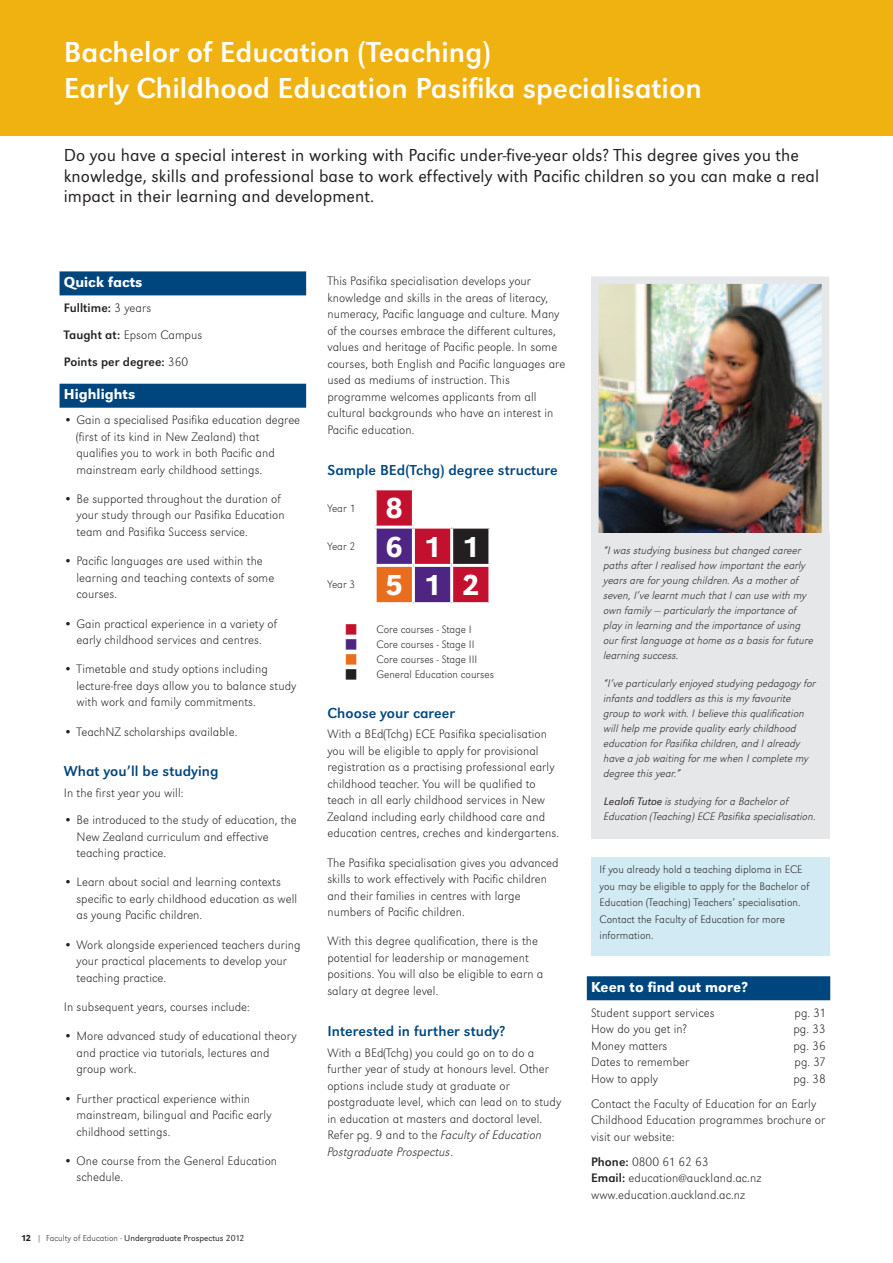
<style>
.page{position:relative;width:893px;height:1263px;background:#fff}
.page>*{position:absolute;margin:0;border:0;box-sizing:border-box;transform-origin:0 0}
.t1{font:30px/36px "Grot Macron Reg";color:#fff}
.t2{font:500 30px "Grot Macron";letter-spacing:.695em;color:#fff}
.t3{font:300 18px/20.2px "Grot Macron";letter-spacing:.005em;color:#231f20}
.t4{font:18px "Wingdings";color:#c3102f}
.t5{font:18px "Wingdings";color:#4e2582}
.t6{font:18px "Wingdings";color:#ea6d1f}
.t7{font:18px "Wingdings";color:#231f20}
.t8{font:15px "Grot Macron Reg";letter-spacing:.005em;color:#00467e}
.t9{font:500 15px "Grot Macron";letter-spacing:.005em;color:#fff}
.t10{font:12.75px/16.5px "Grot Macron Extra Lt";letter-spacing:.005em;color:#231f20}
.t11{font:12.75px/16.5px "Grot Macron Extra Lt Ita";letter-spacing:.005em;color:#231f20}
.t12{font:12.75px "Grot Macron Reg";letter-spacing:.005em;color:#231f20}
.t13{font:11.25px/15px "Grot Macron Extra Lt Ita";letter-spacing:.005em;color:#231f20}
.t14{font:11.25px/16.5px "Grot Macron Extra Lt";letter-spacing:.005em;color:#231f20}
.t15{font:300 9px "Grot Macron";letter-spacing:.005em;color:#231f20}
.s1{font-family:"Grot Macron Extra Lt"}
.s2{font-family:"Grot Macron Reg"}
.s3{font-weight:500}
.s4{font-family:"Grot Macron Extra Lt";font-weight:400}
.s5{font-family:"Grot Macron Light Ita"}
</style>
<div class="page">
<div style="left:0;top:0;width:893px;height:135px;background:#efb211"></div>
<div style="left:60px;top:271px;width:246px;height:24px;background:#00467e"></div>
<div style="left:60px;top:384px;width:246px;height:24px;background:#00467e"></div>
<svg style="left:377px;top:490px;width:111px;height:112px"></svg>
<div style="left:452px;top:527px;width:38px;height:38px;background:#231f20"></div>
<div style="left:375px;top:565px;width:38px;height:39px;background:#ea6d1f"></div>
<hr style="left:450px;top:490px;width:3px;height:36px;background:#fff">
<hr style="left:413px;top:526px;width:39px;height:3px;background:#fff">
<hr style="left:452px;top:526px;width:38px;height:3px;background:#fff">
<hr style="left:450px;top:529px;width:3px;height:35px;background:#fff">
<hr style="left:488px;top:529px;width:3px;height:35px;background:#fff">
<hr style="left:413px;top:564px;width:39px;height:3px;background:#fff">
<hr style="left:452px;top:564px;width:38px;height:3px;background:#fff">
<hr style="left:450px;top:567px;width:3px;height:35px;background:#fff">
<hr style="left:412px;top:490px;width:3px;height:36px;background:#fff">
<hr style="left:374px;top:526px;width:39px;height:3px;background:#fff">
<hr style="left:412px;top:529px;width:3px;height:35px;background:#fff">
<hr style="left:374px;top:564px;width:39px;height:3px;background:#fff">
<hr style="left:374px;top:567px;width:3px;height:35px;background:#fff">
<hr style="left:412px;top:567px;width:3px;height:35px;background:#fff">
<hr style="left:374px;top:602px;width:39px;height:3px;background:#fff">
<div style="left:587px;top:976px;width:243px;height:24px;background:#00467e"></div>
<img style="left:600px;top:285px;width:220px;height:249px">
<div style="left:591px;top:276px;width:238px;height:358px;border:8px solid #e6e7e9"></div>
<div style="left:591px;top:857px;width:238px;height:98px;background:#d1eaf4"></div>
<div style="left:591px;top:534px;width:238px;height:305px;background:#e6e7e9"></div>
<h1 class="t1" style="left:64px;top:35px;width:639px">Bachelor of Education (Teaching)<br>Early Childhood Education Pasifika specialisation</h1>
<p class="t3" style="left:64px;top:146px;width:757px">Do you have a special interest in working with Pacific under-five-year olds? This degree gives you the knowledge, skills and professional base to work effectively with Pacific children so you can make a real impact in their learning and development.</p>
<p class="t9" style="left:64px;top:273px;width:80px">Quick facts</p>
<p class="t12" style="left:64px;top:300px;width:89px">Fulltime: <span class="s1">3 years</span></p>
<p class="t10" style="left:64px;top:327px;width:140px"><span class="s2">Taught at:</span> Epsom Campus</p>
<p class="t12" style="left:64px;top:355px;width:126px">Points per degree: <span class="s1">360</span></p>
<p class="t9" style="left:64px;top:385px;width:73px">Highlights</p>
<p class="t10" style="left:77px;top:412px;width:225px;text-indent:-13px">• Gain a specialised Pasifika education degree (first of its kind in New Zealand) that qualifies you to work in both Pacific and mainstream early childhood settings.</p>
<p class="t10" style="left:77px;top:491px;width:210px;text-indent:-13px">• Be supported throughout the duration of your study through our Pasifika Education team and Pasifika Success service.</p>
<p class="t10" style="left:77px;top:553px;width:199px;text-indent:-13px">• Pacific languages are used within the learning and teaching contexts of some courses.</p>
<p class="t10" style="left:64px;top:615px;width:215px;text-align:center">• Gain practical experience in a variety of early childhood services and centres.</p>
<p class="t10" style="left:77px;top:661px;width:221px;text-indent:-13px">• Timetable and study options including lecture-free days allow you to balance study with work and family commitments.</p>
<p class="t10" style="left:64px;top:723px;width:175px">• TeachNZ scholarships available.</p>
<p class="t8" style="left:64px;top:763px;width:156px">What you’ll be studying</p>
<p class="t10" style="left:64px;top:785px;width:121px">In the first year you will:</p>
<p class="t10" style="left:77px;top:812px;width:222px;text-indent:-13px">• Be introduced to the study of education, the<br>New Zealand curriculum and effective teaching practice.</p>
<p class="t10" style="left:77px;top:874px;width:222px;text-indent:-13px">• Learn about social and learning contexts specific to early childhood education as well as young Pacific children.</p>
<p class="t10" style="left:77px;top:936px;width:226px;text-indent:-13px">• Work alongside experienced teachers during your practical placements to develop your teaching practice.</p>
<p class="t10" style="left:64px;top:999px;width:188px">In subsequent years, courses include:</p>
<p class="t10" style="left:77px;top:1028px;width:221px;text-indent:-13px">• More advanced study of educational theory and practice via tutorials, lectures and group work.</p>
<p class="t10" style="left:77px;top:1090px;width:196px;text-indent:-13px">• Further practical experience within mainstream, bilingual and Pacific early childhood settings.</p>
<p class="t10" style="left:77px;top:1152px;width:202px;text-indent:-13px">• One course from the General Education schedule.</p>
<p class="t15" style="left:21px;top:1233px;width:225px"><span class="s3">12</span> | <span class="s4">Faculty of Education -</span> Undergraduate Prospectus 2012</p>
<p class="t10" style="left:327px;top:273px;width:239px">This Pasifika specialisation develops your knowledge and skills in the areas of literacy, numeracy, Pacific language and culture. Many of the courses embrace the different cultures, values and heritage of Pacific people. In some courses, both English and Pacific languages are used as mediums of instruction. This programme welcomes applicants from all cultural backgrounds who have an interest in Pacific education.</p>
<p class="t8" style="left:327px;top:461px;width:232px">Sample BEd(Tchg) degree structure</p>
<p class="t14" style="left:327px;top:500px;width:30px">Year 1</p>
<h1 class="t2" style="left:385px;top:491px;width:19px">8</h1>
<p class="t14" style="left:327px;top:538px;width:30px">Year 2</p>
<h1 class="t2" style="left:385px;top:529px;width:96px">611</h1>
<p class="t14" style="left:327px;top:577px;width:30px">Year 3</p>
<h1 class="t2" style="left:385px;top:567px;width:96px">512</h1>
<h2 class="t4" style="left:344px;top:619px;width:15px">■</h2>
<h2 class="t5" style="left:344px;top:634px;width:15px">■</h2>
<h2 class="t6" style="left:344px;top:649px;width:15px">■</h2>
<h2 class="t7" style="left:344px;top:664px;width:15px">■</h2>
<p class="t14" style="left:377px;top:621px;width:119px;line-height:15px">Core courses - Stage I<br>Core courses - Stage II<br>Core courses - Stage III<br>General Education courses</p>
<p class="t8" style="left:327px;top:704px;width:129px">Choose your career</p>
<p class="t10" style="left:327px;top:726px;width:233px">With a BEd(Tchg) ECE Pasifika specialisation you will be eligible to apply for provisional registration as a practising professional early childhood teacher. You will be qualified to teach in all early childhood services in New Zealand including early childhood care and education centres, creches and kindergartens.</p>
<p class="t10" style="left:327px;top:854px;width:233px">The Pasifika specialisation gives you advanced skills to work effectively with Pacific children and their families in centres with large numbers of Pacific children.</p>
<p class="t10" style="left:327px;top:933px;width:217px">With this degree qualification, there is the potential for leadership or management positions. You will also be eligible to earn a salary at degree level.</p>
<p class="t8" style="left:327px;top:1022px;width:179px">Interested in further study?</p>
<p class="t10" style="left:327px;top:1044px;width:235px">With a BEd(Tchg) you could go on to do a further year of study at honours level. Other options include study at graduate or postgraduate level, which can lead on to study in education at masters and doctoral level.</p>
<p class="t11" style="left:327px;top:1127px;width:216px"><span class="s1">Refer pg. 9 and to the</span> Faculty of Education<br>Postgraduate Prospectus<span class="s1">.</span></p>
<p class="t13" style="left:604px;top:543px;width:211px">“I was studying business but changed career paths after I realised how important the early years are for young children. As a mother of seven, I’ve learnt much that I can use with my own family — particularly the importance of play in learning and the importance of using our first language at home as a basis for future learning success.</p>
<p class="t13" style="left:604px;top:676px;width:214px">“I’ve particularly enjoyed studying pedagogy for infants and toddlers as this is my favourite group to work with. I believe this qualification will help me provide quality early childhood education for Pasifika children, and I already have a job waiting for me when I complete my degree this year.”</p>
<p class="t13" style="left:604px;top:794px;width:214px"><span class="s5">Lealofi Tutoe</span> is studying for a Bachelor of<br>Education (Teaching) ECE Pasifika specialisation.</p>
<p class="t14" style="left:600px;top:861px;width:211px">If you already hold a teaching diploma in ECE you may be eligible to apply for the Bachelor of Education (Teaching) Teachers’ specialisation.<br>Contact the Faculty of Education for more information.</p>
<p class="t9" style="left:591px;top:978px;width:158px">Keen to find out more?</p>
<p class="t10" style="left:591px;top:1004px;width:125px">Student support services</p>
<p class="t10" style="left:794px;top:1004px;width:33px">pg. 31</p>
<p class="t10" style="left:591px;top:1021px;width:97px">How do you get in?</p>
<p class="t10" style="left:793px;top:1021px;width:34px">pg. 33</p>
<p class="t10" style="left:591px;top:1037px;width:78px">Money matters</p>
<p class="t10" style="left:793px;top:1037px;width:34px">pg. 36</p>
<p class="t10" style="left:591px;top:1054px;width:100px">Dates to remember</p>
<p class="t10" style="left:794px;top:1054px;width:33px">pg. 37</p>
<p class="t10" style="left:591px;top:1070px;width:68px">How to apply</p>
<p class="t10" style="left:591px;top:1066px;width:236px;line-height:25px;text-indent:202px">pg. 38<br>Contact the Faculty of Education for an Early</p>
<p class="t10" style="left:591px;top:1112px;width:236px">Childhood Education programmes brochure or visit our website:</p>
<p class="t10" style="left:591px;top:1153px;width:172px"><span class="s2">Phone:</span> 0800 61 62 63<br><span class="s2">Email:</span> education@auckland.ac.nz www.education.auckland.ac.nz</p>
</div>
